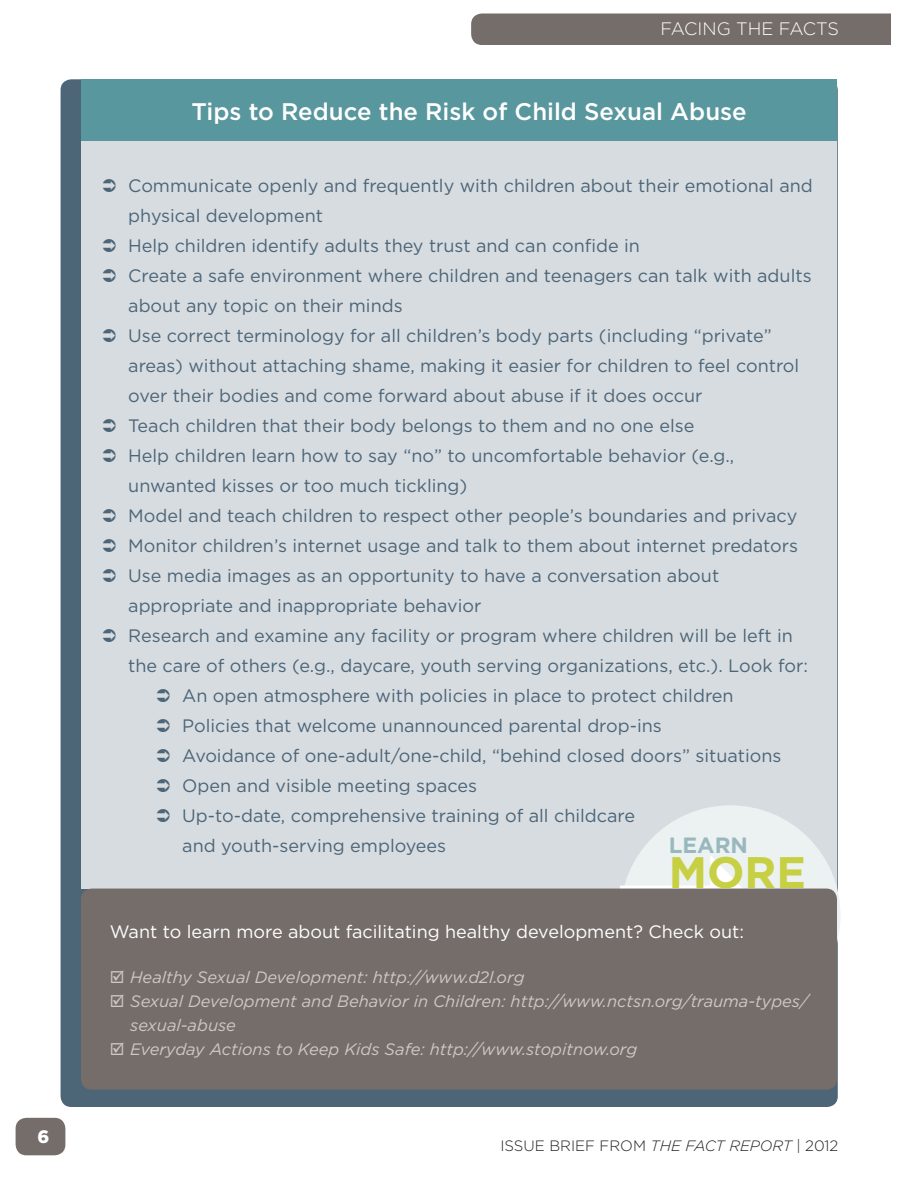
<style>
.page{position:relative;width:918px;height:1188px;background:#fff}
.page>*{position:absolute;margin:0;border:0;box-sizing:border-box;transform-origin:0 0}
.t1{font:700 44.1px "Gotham";color:#c7cf42}
.Main_body_paragraph{font:500 24px "Gotham";color:#fff}
.t2{font:700 22.05px "Gotham";color:#98b8be}
.t3{font:18px/30px "Gotham";color:#4c6577}
.t4{font:18px "Gotham";color:#fff}
.t5{font:300 18px "Gotham";color:#fff}
.t6{font:900 18px "Gotham";color:#fff}
.t7{font:italic 16.5px/24px "Gotham";color:#cec9c6}
.t8{font:300 15px "Gotham";color:#231f20}
.s1{font-style:italic}
</style>
<div class="page">
<div style="left:471px;top:14px;width:420px;height:31px;background:#756d69"></div>
<div style="left:16px;top:1118px;width:49px;height:37px;background:#756d69;border-radius:11px"></div>
<div style="left:61px;top:79px;width:777px;height:1028px;background:#4c6577;border-radius:11px"></div>
<div style="left:81px;top:80px;width:756px;height:61px;background:#58979d"></div>
<div style="left:81px;top:141px;width:756px;height:747px;background:#d7dce1"></div>
<div style="left:620px;top:805px;width:221px;height:221px;background:#ecf1f2;border-radius:50%"></div>
<svg style="left:620px;top:856px;width:152px;height:33px"></svg>
<div style="left:81px;top:889px;width:756px;height:201px;background:#756d69;border-radius:11px"></div>
<p class="t6" style="left:37px;top:1126px;width:13px">6</p>
<p class="t5" style="left:660px;top:19px;width:180px">FACING THE FACTS</p>
<p class="Main_body_paragraph" style="left:192px;top:98px;width:557px">Tips to Reduce the Risk of Child Sexual Abuse</p>
<p class="t3" style="left:128px;top:170px;width:686px">Communicate openly and frequently with children about their emotional and physical development</p>
<p class="t3" style="left:128px;top:230px;width:513px">Help children identify adults they trust and can confide in</p>
<p class="t3" style="left:128px;top:260px;width:685px">Create a safe environment where children and teenagers can talk with adults about any topic on their minds</p>
<p class="t3" style="left:128px;top:320px;width:673px">Use correct terminology for all children’s body parts (including “private” areas) without attaching shame, making it easier for children to feel control over their bodies and come forward about abuse if it does occur</p>
<p class="t3" style="left:128px;top:410px;width:568px">Teach children that their body belongs to them and no one else</p>
<p class="t3" style="left:128px;top:440px;width:608px">Help children learn how to say “no” to uncomfortable behavior (e.g., unwanted kisses or too much tickling)</p>
<p class="t3" style="left:128px;top:500px;width:671px">Model and teach children to respect other people’s boundaries and privacy</p>
<p class="t3" style="left:128px;top:530px;width:671px">Monitor children’s internet usage and talk to them about internet predators</p>
<p class="t3" style="left:128px;top:560px;width:593px">Use media images as an opportunity to have a conversation about appropriate and inappropriate behavior</p>
<p class="t3" style="left:128px;top:620px;width:681px">Research and examine any facility or program where children will be left in the care of others (e.g., daycare, youth serving organizations, etc.). Look for:</p>
<p class="t3" style="left:182px;top:680px;width:553px">An open atmosphere with policies in place to protect children</p>
<p class="t3" style="left:182px;top:710px;width:481px">Policies that welcome unannounced parental drop-ins</p>
<p class="t3" style="left:182px;top:740px;width:601px">Avoidance of one-adult/one-child, “behind closed doors” situations</p>
<p class="t3" style="left:182px;top:770px;width:296px">Open and visible meeting spaces</p>
<p class="t3" style="left:182px;top:800px;width:454px">Up-to-date, comprehensive training of all childcare and youth-serving employees</p>
<p class="t2" style="left:669px;top:832px;width:81px">LEARN</p>
<p class="t1" style="left:669px;top:847px;width:139px">MORE</p>
<p class="t4" style="left:110px;top:921px;width:636px">Want to learn more about facilitating healthy development? Check out:</p>
<p class="t7" style="left:130px;top:965px;width:396px">Healthy Sexual Development: http://www.d2l.org</p>
<p class="t7" style="left:130px;top:989px;width:680px">Sexual Development and Behavior in Children: http://www.nctsn.org/trauma-types/ sexual-abuse</p>
<p class="t7" style="left:130px;top:1037px;width:509px">Everyday Actions to Keep Kids Safe: http://www.stopitnow.org</p>
<p class="t8" style="left:500px;top:1138px;width:340px">ISSUE BRIEF FROM <span class="s1">THE FACT REPORT</span> | 2012</p>
</div>
